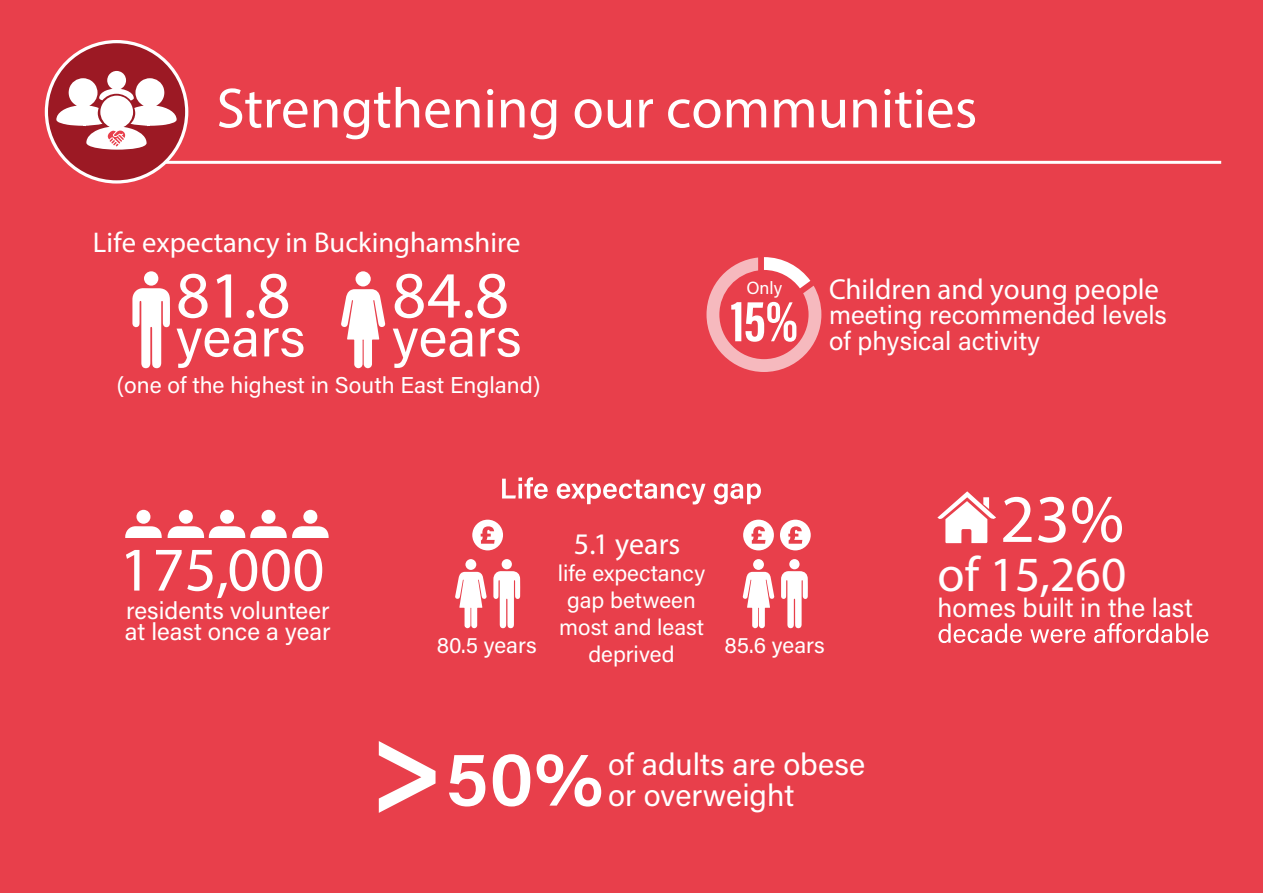
<style>
.page{position:relative;width:1263px;height:893px;background:#e83f4b}
.page>*{position:absolute;margin:0;border:0;box-sizing:border-box;transform-origin:0 0}
.t1{font:600 68.1px "Acumin Pro";color:#fff}
.t2{font:600 66.45px "Acumin Pro";color:#fff}
.t3{font:600 62.55px "Acumin Pro";letter-spacing:.005em;color:#fff}
.t4{font:600 57px "Acumin Pro";color:#fff}
.t5{font:54.9px "Acumin Pro";color:#fff}
.t6{font:600 49.35px "Acumin Pro";color:#fff}
.t7{font:30.75px/30.2px "Acumin Pro";color:#fff}
.t8{font:600 30px "Acumin Pro";color:#fff}
.t9{font:600 28.95px "Acumin Pro";color:#fff}
.t10{font:600 28.65px "Acumin Pro";color:#fff}
.t11{font:26.4px "Acumin Pro";color:#fff}
.t12{font:26.1px/25.5px "Acumin Pro";color:#fff}
.t13{font:24.3px/21.6px "Acumin Pro";color:#fff}
.t14{font:22.95px "Acumin Pro";color:#fff}
.t15{font:22.5px/27px "Acumin Pro";color:#fff;text-align:center}
.t16{font:17.55px "Acumin Pro";color:#fff}
</style>
<div class="page">
<svg style="left:379px;top:741px;width:56px;height:72px"></svg>
<svg style="left:449px;top:755px;width:36px;height:51px"></svg>
<svg style="left:493px;top:754px;width:37px;height:52px"></svg>
<svg style="left:536px;top:754px;width:65px;height:53px"></svg>
<svg style="left:937px;top:491px;width:59px;height:52px"></svg>
<svg style="left:938px;top:623px;width:270px;height:20px"></svg>
<hr style="left:166px;top:161px;width:1055px;height:3px;background:#fff">
<svg style="left:502px;top:477px;width:46px;height:22px"></svg>
<svg style="left:557px;top:480px;width:148px;height:24px"></svg>
<svg style="left:714px;top:483px;width:47px;height:21px"></svg>
<svg style="left:493px;top:571px;width:27px;height:57px"></svg>
<div style="left:502px;top:559px;width:10px;height:10px;background:#fff;border-radius:50%"></div>
<svg style="left:455px;top:572px;width:32px;height:56px"></svg>
<div style="left:465px;top:559px;width:11px;height:11px;background:#fff;border-radius:50%"></div>
<div style="left:472px;top:520px;width:31px;height:30px;background:#fff;border-radius:50%"></div>
<svg style="left:481px;top:526px;width:14px;height:18px"></svg>
<svg style="left:781px;top:571px;width:27px;height:57px"></svg>
<div style="left:789px;top:559px;width:11px;height:10px;background:#fff;border-radius:50%"></div>
<svg style="left:743px;top:572px;width:31px;height:56px"></svg>
<div style="left:753px;top:559px;width:11px;height:11px;background:#fff;border-radius:50%"></div>
<div style="left:743px;top:520px;width:31px;height:30px;background:#fff;border-radius:50%"></div>
<svg style="left:751px;top:526px;width:14px;height:18px"></svg>
<div style="left:780px;top:520px;width:31px;height:30px;background:#fff;border-radius:50%"></div>
<svg style="left:788px;top:526px;width:14px;height:18px"></svg>
<svg style="left:125px;top:526px;width:37px;height:12px"></svg>
<div style="left:136px;top:510px;width:15px;height:14px;background:#fff;border-radius:50%"></div>
<div style="left:179px;top:510px;width:14px;height:14px;background:#fff;border-radius:50%"></div>
<div style="left:220px;top:510px;width:14px;height:14px;background:#fff;border-radius:50%"></div>
<div style="left:261px;top:510px;width:15px;height:14px;background:#fff;border-radius:50%"></div>
<svg style="left:168px;top:526px;width:161px;height:12px"></svg>
<div style="left:303px;top:510px;width:14px;height:14px;background:#fff;border-radius:50%"></div>
<svg style="left:132px;top:288px;width:38px;height:80px"></svg>
<div style="left:144px;top:271px;width:14px;height:15px;background:#fff;border-radius:50%"></div>
<svg style="left:341px;top:289px;width:44px;height:79px"></svg>
<svg style="left:355px;top:271px;width:16px;height:16px"></svg>
<svg style="left:706px;top:257px;width:115px;height:115px"></svg>
<div style="left:46px;top:42px;width:141px;height:140px;background:#9c1924;border-radius:50%"></div>
<div style="left:45px;top:40px;width:143px;height:144px;border:3px solid #fff;border-radius:50%"></div>
<svg style="left:56px;top:71px;width:121px;height:79px"></svg>
<p class="t4" style="left:217px;top:73px;width:762px">Strengthening our communities</p>
<p class="t10" style="left:93px;top:225px;width:429px">Life expectancy in Buckinghamshire</p>
<p class="t2" style="left:176px;top:254px;width:116px">81.8</p>
<p class="t5" style="left:176px;top:299px;width:131px">years</p>
<p class="t2" style="left:392px;top:254px;width:118px">84.8</p>
<p class="t5" style="left:392px;top:299px;width:131px">years</p>
<p class="t14" style="left:117px;top:369px;width:425px">(one of the highest in South East England)</p>
<p class="t16" style="left:746px;top:276px;width:37px">Only</p>
<p class="t9" style="left:829px;top:271px;width:332px">Children and young people</p>
<p class="t12" style="left:829px;top:301px;width:339px">meeting recommended levels of physical activity</p>
<p class="t3" style="left:119px;top:531px;width:207px">175,000</p>
<p class="t13" style="left:125px;top:598px;width:207px">residents volunteer at least once a year</p>
<p class="t8" style="left:574px;top:525px;width:108px">5.1 years</p>
<p class="t15" style="left:558px;top:558px;width:149px">life expectancy gap between most and least deprived</p>
<p class="t15" style="left:437px;top:631px;width:102px">80.5 years</p>
<p class="t15" style="left:724px;top:631px;width:102px">85.6 years</p>
<p class="t7" style="left:608px;top:748px;width:259px">of adults are obese or overweight</p>
<p class="t1" style="left:1000px;top:477px;width:125px">23%</p>
<p class="t6" style="left:937px;top:544px;width:190px">of 15,260</p>
<p class="t11" style="left:937px;top:589px;width:257px">homes built in the last</p>
</div>
